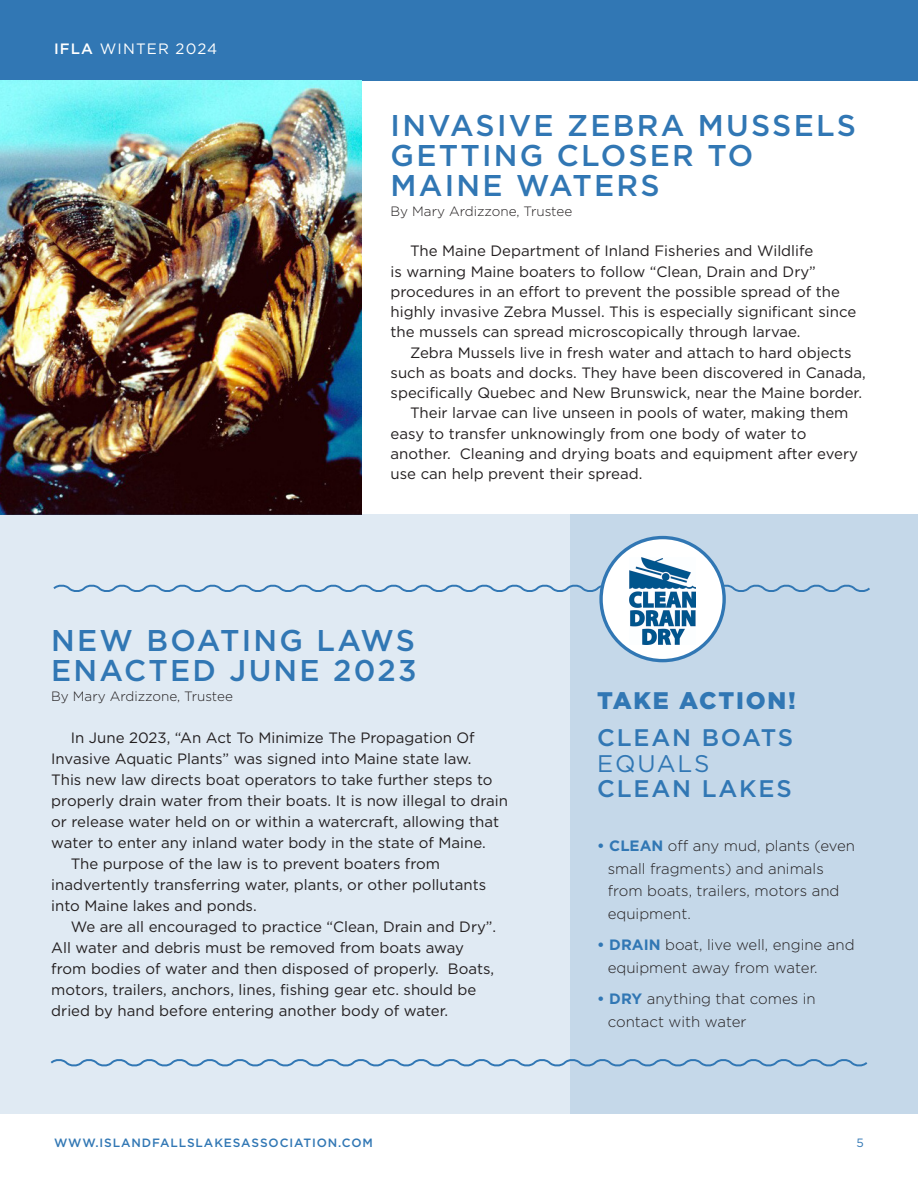
<style>
.page{position:relative;width:918px;height:1188px;background:#fff}
.page>*{position:absolute;margin:0;border:0;box-sizing:border-box;transform-origin:0 0}
.t1{font:500 30px/30px "Gotham";letter-spacing:.075em;color:#3177b4}
.t2{font:500 24px/25.5px "Gotham";letter-spacing:.075em;color:#3177b4}
.t3{font:900 24px "Gotham";letter-spacing:.075em;color:#3177b4}
.t4{font:15px/21px "Gotham";color:#231f20}
.t5{font:300 15px/22.5px "Gotham";color:#231f20}
.t6{font:15px "Gotham";letter-spacing:.075em;color:#fff}
.t7{font:300 13.5px "Gotham";color:#231f20}
.t8{font:500 12px "Gotham";letter-spacing:.075em;color:#3177b4}
.t9{font:12px "Gotham";color:#3177b4}
.s1{font-weight:500}
.s2{font-weight:400}
.s3{font-weight:700;color:#3177b4}
</style>
<div class="page">
<div style="left:0;top:0;width:918px;height:81px;background:#3177b4"></div>
<img style="left:0;top:81px;width:362px;height:434px">
<div style="left:0;top:515px;width:918px;height:599px;background:#e0eaf3"></div>
<div style="left:571px;top:515px;width:347px;height:599px;background:#c5d8e9"></div>
<svg style="left:53px;top:582px;width:817px;height:13px"></svg>
<div style="left:601px;top:538px;width:123px;height:123px;background:#fff;border-radius:50%"></div>
<div style="left:599px;top:536px;width:127px;height:126px;border:3px solid #3177b4;border-radius:50%"></div>
<img style="left:630px;top:558px;width:66px;height:87px">
<svg style="left:50px;top:1056px;width:818px;height:13px"></svg>
<p class="t6" style="left:54px;top:39px;width:165px"><span class="s1">IFLA</span> WINTER 2024</p>
<p class="t1" style="left:391px;top:110px;width:467px">INVASIVE ZEBRA MUSSELS<br>GETTING CLOSER TO<br>MAINE WATERS</p>
<p class="t7" style="left:391px;top:203px;width:183px">By Mary Ardizzone, Trustee</p>
<p class="t4" style="left:391px;top:241px;width:467px;line-height:20.2px;text-indent:20px">The Maine Department of Inland Fisheries and Wildlife<br>is warning Maine boaters to follow “Clean, Drain and Dry” procedures in an effort to prevent the possible spread of the highly invasive Zebra Mussel. This is especially significant since the mussels can spread microscopically through larvae.</p>
<p class="t4" style="left:391px;top:342px;width:477px;line-height:20.2px;text-align:center">Zebra Mussels live in fresh water and attach to hard objects such as boats and docks. They have been discovered in Canada, specifically Quebec and New Brunswick, near the Maine border.</p>
<p class="t4" style="left:391px;top:403px;width:469px;line-height:20.2px;text-indent:20px">Their larvae can live unseen in pools of water, making them easy to transfer unknowingly from one body of water to another. Cleaning and drying boats and equipment after every use can help prevent their spread.</p>
<p class="t1" style="left:51px;top:625px;width:367px">NEW BOATING LAWS<br>ENACTED JUNE 2023</p>
<p class="t7" style="left:51px;top:688px;width:183px">By Mary Ardizzone, Trustee</p>
<p class="t4" style="left:51px;top:727px;width:458px;text-indent:20px">In June 2023, “An Act To Minimize The Propagation Of Invasive Aquatic Plants” was signed into Maine state law.<br>This new law directs boat operators to take further steps to properly drain water from their boats. It is now illegal to drain or release water held on or within a watercraft, allowing that water to enter any inland water body in the state of Maine.</p>
<p class="t4" style="left:51px;top:853px;width:437px;text-indent:20px">The purpose of the law is to prevent boaters from inadvertently transferring water, plants, or other pollutants into Maine lakes and ponds.</p>
<p class="t4" style="left:51px;top:916px;width:447px;text-indent:20px">We are all encouraged to practice “Clean, Drain and Dry”.<br>All water and debris must be removed from boats away from bodies of water and then disposed of properly. Boats, motors, trailers, anchors, lines, fishing gear etc. should be dried by hand before entering another body of water.</p>
<p class="t3" style="left:597px;top:684px;width:200px">TAKE ACTION!</p>
<p class="t2" style="left:597px;top:725px;width:197px">CLEAN BOATS<br><span class="s2">EQUALS<br></span>CLEAN LAKES</p>
<p class="t5" style="left:608px;top:834px;width:249px;text-indent:-10px"><span class="s3">• CLEAN</span> off any mud, plants (even small fragments) and animals from boats, trailers, motors and equipment.</p>
<p class="t5" style="left:608px;top:933px;width:248px;text-indent:-10px"><span class="s3">• DRAIN</span> boat, live well, engine and equipment away from water.</p>
<p class="t5" style="left:608px;top:987px;width:209px;text-indent:-10px"><span class="s3">• DRY</span> anything that comes in contact with water</p>
<p class="t8" style="left:54px;top:1135px;width:320px">WWW.ISLANDFALLSLAKESASSOCIATION.COM</p>
<p class="t9" style="left:857px;top:1135px;width:9px">5</p>
</div>
